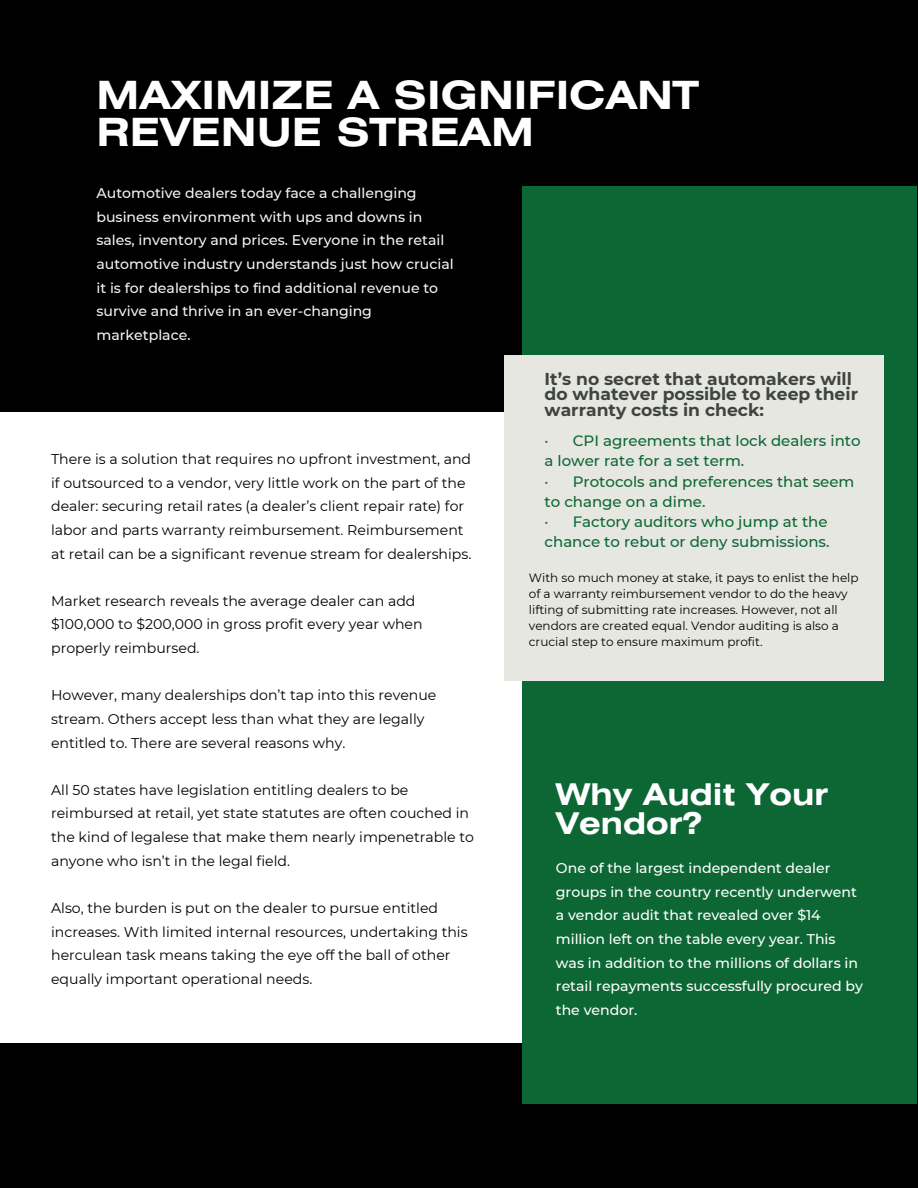
<style>
.page{position:relative;width:918px;height:1188px;background:#000}
.page>*{position:absolute;margin:0;border:0;box-sizing:border-box;transform-origin:0 0}
.t1{font:700 38.85px/37.2px "Helios Ext";color:#fff}
.t2{font:700 29.85px/29.2px "Helios Ext";color:#fff}
.t3{font:700 17.25px/15.8px "Montserrat";color:#3f4440}
.t4{font:500 15px/20.2px "Montserrat";color:#0d6735}
.t5{font:14.1px/23.7px "Montserrat";color:#000}
.t6{font:500 14.1px/23.7px "Montserrat";color:#f4f4f3}
.t7{font:500 14.1px/23.7px "Montserrat";color:#fff}
.t8{font:12px/16px "Montserrat";color:#000}
</style>
<div class="page">
<div style="left:0;top:413px;width:522px;height:630px;background:#fff"></div>
<div style="left:522px;top:186px;width:394px;height:918px;background:#0d6735"></div>
<div style="left:504px;top:355px;width:380px;height:325px;background:#e6e7e1"></div>
<h1 class="t1" style="left:96px;top:80px;width:604px">MAXIMIZE A SIGNIFICANT<br>REVENUE STREAM</h1>
<p class="t6" style="left:96px;top:181px;width:359px">Automotive dealers today face a challenging business environment with ups and downs in sales, inventory and prices. Everyone in the retail automotive industry understands just how crucial it is for dealerships to find additional revenue to survive and thrive in an ever-changing marketplace.</p>
<p class="t5" style="left:51px;top:447px;width:422px">There is a solution that requires no upfront investment, and if outsourced to a vendor, very little work on the part of the dealer: securing retail rates (a dealer’s client repair rate) for labor and parts warranty reimbursement. Reimbursement at retail can be a significant revenue stream for dealerships.</p>
<p class="t5" style="left:51px;top:589px;width:373px">Market research reveals the average dealer can add $100,000 to $200,000 in gross profit every year when properly reimbursed.</p>
<p class="t5" style="left:51px;top:683px;width:387px">However, many dealerships don’t tap into this revenue stream. Others accept less than what they are legally entitled to. There are several reasons why.</p>
<p class="t5" style="left:51px;top:778px;width:424px">All 50 states have legislation entitling dealers to be reimbursed at retail, yet state statutes are often couched in the kind of legalese that make them nearly impenetrable to anyone who isn’t in the legal field.</p>
<p class="t5" style="left:51px;top:896px;width:418px">Also, the burden is put on the dealer to pursue entitled increases. With limited internal resources, undertaking this herculean task means taking the eye off the ball of other equally important operational needs.</p>
<p class="t3" style="left:545px;top:371px;width:315px">It’s no secret that automakers will do whatever possible to keep their warranty costs in check:</p>
<p class="t4" style="left:545px;top:431px;width:318px">· CPI agreements that lock dealers into a lower rate for a set term.<br>· Protocols and preferences that seem to change on a dime.<br>· Factory auditors who jump at the chance to rebut or deny submissions.</p>
<p class="t8" style="left:529px;top:569px;width:331px">With so much money at stake, it pays to enlist the help of a warranty reimbursement vendor to do the heavy lifting of submitting rate increases. However, not all vendors are created equal. Vendor auditing is also a crucial step to ensure maximum profit.</p>
<h2 class="t2" style="left:556px;top:782px;width:274px">Why Audit Your<br>Vendor?</h2>
<p class="t7" style="left:556px;top:856px;width:309px">One of the largest independent dealer groups in the country recently underwent a vendor audit that revealed over $14 million left on the table every year. This was in addition to the millions of dollars in retail repayments successfully procured by the vendor.</p>
</div>
